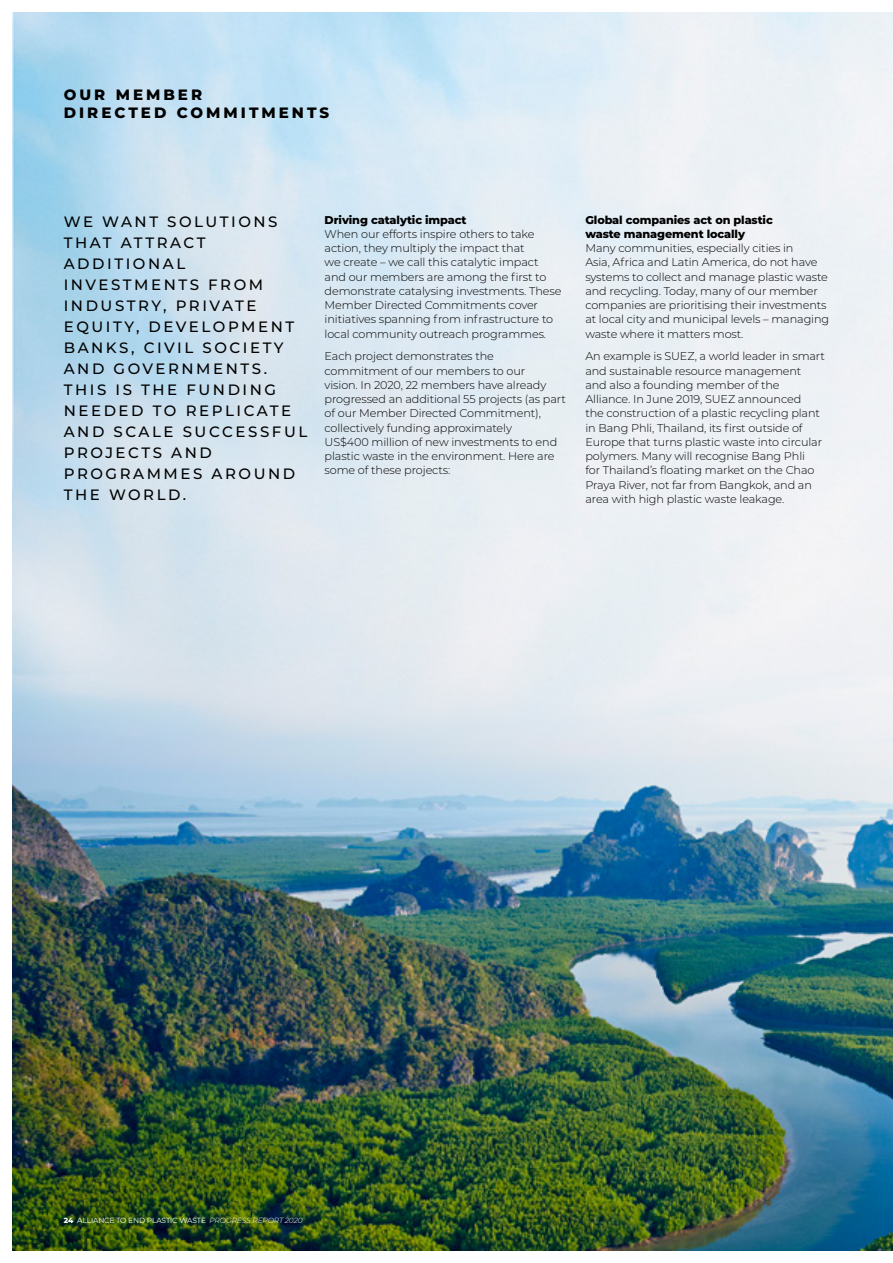
<style>
.page{position:relative;width:893px;height:1263px;background:#fff}
.page>*{position:absolute;margin:0;border:0;box-sizing:border-box;transform-origin:0 0}
.t1{font:500 15px/21px "Montserrat";letter-spacing:.17em;color:#000}
.sub_head{font:800 15px/18px "Montserrat";letter-spacing:.2em;color:#000}
.t2{font:300 11.25px/14.2px "Montserrat";letter-spacing:-.01em;color:#000}
.t3{font:7.5px "Montserrat";letter-spacing:-.02em;color:#fff}
.s1{font-weight:800}
.s2{font-weight:300;font-style:italic}
</style>
<div class="page">
<img style="left:13px;top:13px;width:880px;height:1237px">
<p class="sub_head" style="left:64px;top:84px;width:267px">OUR MEMBER<br>DIRECTED COMMITMENTS</p>
<p class="t1" style="left:64px;top:211px;width:245px">WE WANT SOLUTIONS<br>THAT ATTRACT<br>ADDITIONAL<br>INVESTMENTS FROM<br>INDUSTRY, PRIVATE<br>EQUITY, DEVELOPMENT<br>BANKS, CIVIL SOCIETY<br>AND GOVERNMENTS.<br>THIS IS THE FUNDING<br>NEEDED TO REPLICATE<br>AND SCALE SUCCESSFUL<br>PROJECTS AND<br>PROGRAMMES AROUND<br>THE WORLD.</p>
<p class="t2" style="left:325px;top:212px;width:238px"><span class="s1">Driving catalytic impact<br></span>When our efforts inspire others to take action, they multiply the impact that<br>we create – we call this catalytic impact and our members are among the first to demonstrate catalysing investments. These Member Directed Commitments cover initiatives spanning from infrastructure to local community outreach programmes.</p>
<p class="t2" style="left:325px;top:349px;width:243px">Each project demonstrates the commitment of our members to our<br>vision. In 2020, 22 members have already progressed an additional 55 projects (as part of our Member Directed Commitment), collectively funding approximately<br>US$400 million of new investments to end plastic waste in the environment. Here are some of these projects:</p>
<p class="t2" style="left:585px;top:212px;width:245px"><span class="s1">Global companies act on plastic<br>waste management locally<br></span>Many communities, especially cities in<br>Asia, Africa and Latin America, do not have systems to collect and manage plastic waste and recycling. Today, many of our member companies are prioritising their investments at local city and municipal levels – managing waste where it matters most.</p>
<p class="t2" style="left:585px;top:349px;width:241px">An example is SUEZ, a world leader in smart and sustainable resource management and also a founding member of the Alliance. In June 2019, SUEZ announced<br>the construction of a plastic recycling plant in Bang Phli, Thailand, its first outside of Europe that turns plastic waste into circular polymers. Many will recognise Bang Phli<br>for Thailand’s floating market on the Chao Praya River, not far from Bangkok, and an area with high plastic waste leakage.</p>
<p class="t3" style="left:64px;top:1216px;width:240px"><span class="s1">24</span> ALLIANCE TO END PLASTIC WASTE <span class="s2">PROGRESS REPORT 2020</span></p>
</div>
